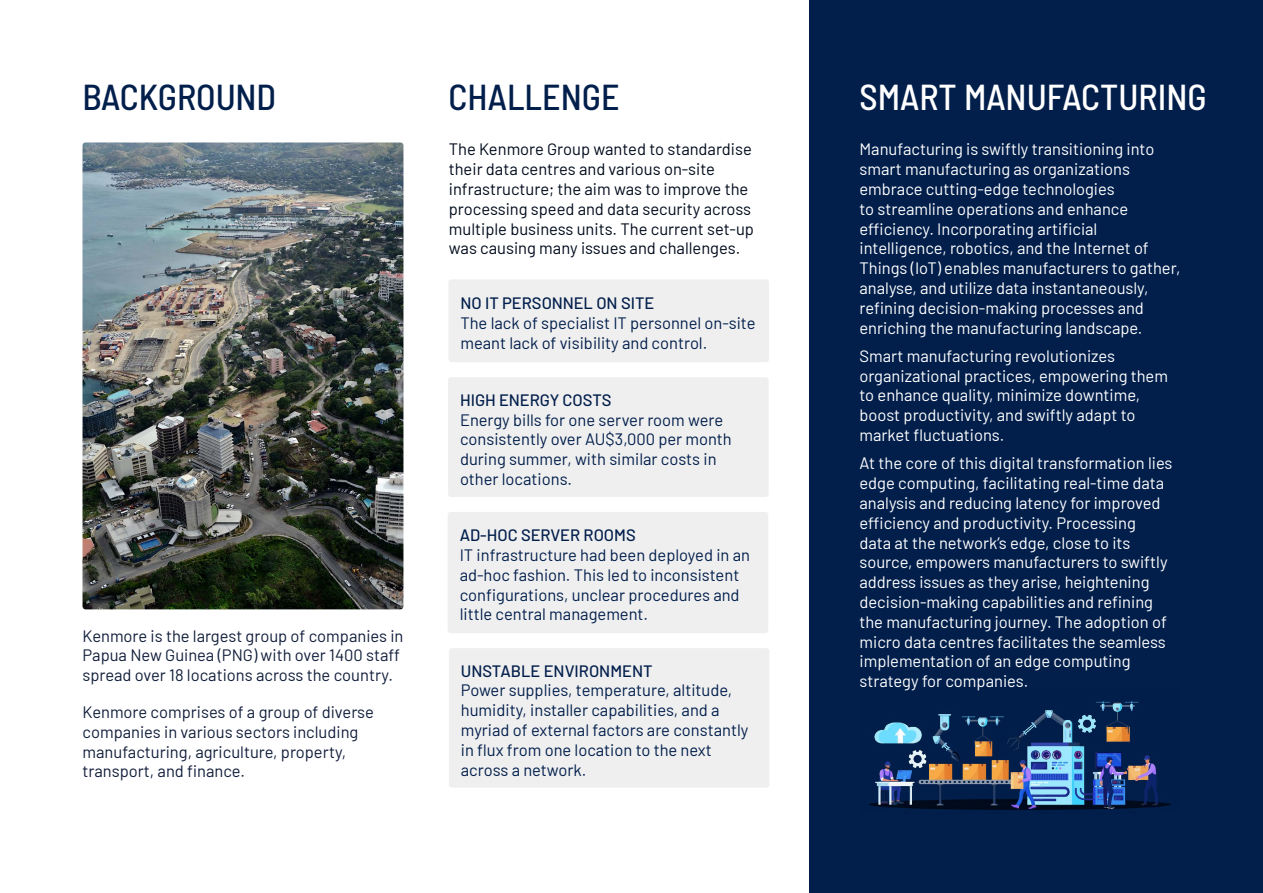
<style>
.page{position:relative;width:1263px;height:893px;background:#fff}
.page>*{position:absolute;margin:0;border:0;box-sizing:border-box;transform-origin:0 0}
.t1{font:500 semi-condensed 36px "Barlow";color:#021f4c}
.t2{font:500 semi-condensed 36px "Barlow";color:#fff}
.t3{font:16.5px/19.8px "Barlow";color:#fff}
.t4{font:16.5px/19.8px "Barlow";color:#021f4c}
.t5{font:16.5px/19.8px "Barlow";color:#111e3b}
.t6{font:16.5px/19.8px "Barlow";color:#000b1c}
.t7{font:500 16.5px "Barlow";color:#021f4c}
</style>
<div class="page">
<div style="left:809px;top:0;width:454px;height:893px;background:#021f4c"></div>
<div style="left:449px;top:648px;width:320px;height:140px;background:#efefef;border-radius:3px"></div>
<div style="left:448px;top:377px;width:321px;height:120px;background:#efefef;border-radius:3px"></div>
<div style="left:448px;top:512px;width:320px;height:121px;background:#efefef;border-radius:3px"></div>
<div style="left:448px;top:279px;width:321px;height:83px;background:#efefef;border-radius:3px"></div>
<img style="left:82px;top:142px;width:321px;height:467px">
<img style="left:869px;top:701px;width:302px;height:109px">
<h1 class="t1" style="left:83px;top:71px;width:195px">BACKGROUND</h1>
<h1 class="t1" style="left:448px;top:71px;width:173px">CHALLENGE</h1>
<h1 class="t2" style="left:859px;top:71px;width:349px">SMART MANUFACTURING</h1>
<p class="t6" style="left:449px;top:138px;width:307px">The Kenmore Group wanted to standardise their data centres and various on-site infrastructure; the aim was to improve the processing speed and data security across multiple business units. The current set-up was causing many issues and challenges.</p>
<p class="t3" style="left:859px;top:138px;width:322px">Manufacturing is swiftly transitioning into smart manufacturing as organizations embrace cutting-edge technologies<br>to streamline operations and enhance efficiency. Incorporating artificial intelligence, robotics, and the Internet of Things (IoT) enables manufacturers to gather, analyse, and utilize data instantaneously, refining decision-making processes and enriching the manufacturing landscape.</p>
<p class="t3" style="left:859px;top:345px;width:310px">Smart manufacturing revolutionizes organizational practices, empowering them to enhance quality, minimize downtime, boost productivity, and swiftly adapt to market fluctuations.</p>
<p class="t3" style="left:859px;top:452px;width:315px">At the core of this digital transformation lies edge computing, facilitating real-time data analysis and reducing latency for improved efficiency and productivity. Processing<br>data at the network’s edge, close to its source, empowers manufacturers to swiftly address issues as they arise, heightening decision-making capabilities and refining the manufacturing journey. The adoption of micro data centres facilitates the seamless implementation of an edge computing strategy for companies.</p>
<p class="t7" style="left:460px;top:291px;width:195px">NO IT PERSONNEL ON SITE</p>
<p class="t4" style="left:460px;top:312px;width:297px">The lack of specialist IT personnel on-site meant lack of visibility and control.</p>
<p class="t7" style="left:460px;top:388px;width:153px">HIGH ENERGY COSTS</p>
<p class="t4" style="left:460px;top:408px;width:273px">Energy bills for one server room were consistently over AU$3,000 per month during summer, with similar costs in other locations.</p>
<p class="t7" style="left:460px;top:523px;width:178px">AD-HOC SERVER ROOMS</p>
<p class="t4" style="left:460px;top:544px;width:292px">IT infrastructure had been deployed in an ad-hoc fashion. This led to inconsistent configurations, unclear procedures and little central management.</p>
<p class="t5" style="left:83px;top:624px;width:322px">Kenmore is the largest group of companies in<br>Papua New Guinea (PNG) with over 1400 staff spread over 18 locations across the country.</p>
<p class="t5" style="left:83px;top:701px;width:293px">Kenmore comprises of a group of diverse companies in various sectors including manufacturing, agriculture, property, transport, and finance.</p>
<p class="t7" style="left:461px;top:659px;width:193px">UNSTABLE ENVIRONMENT</p>
<p class="t4" style="left:461px;top:679px;width:289px">Power supplies, temperature, altitude, humidity, installer capabilities, and a myriad of external factors are constantly in flux from one location to the next across a network.</p>
</div>
